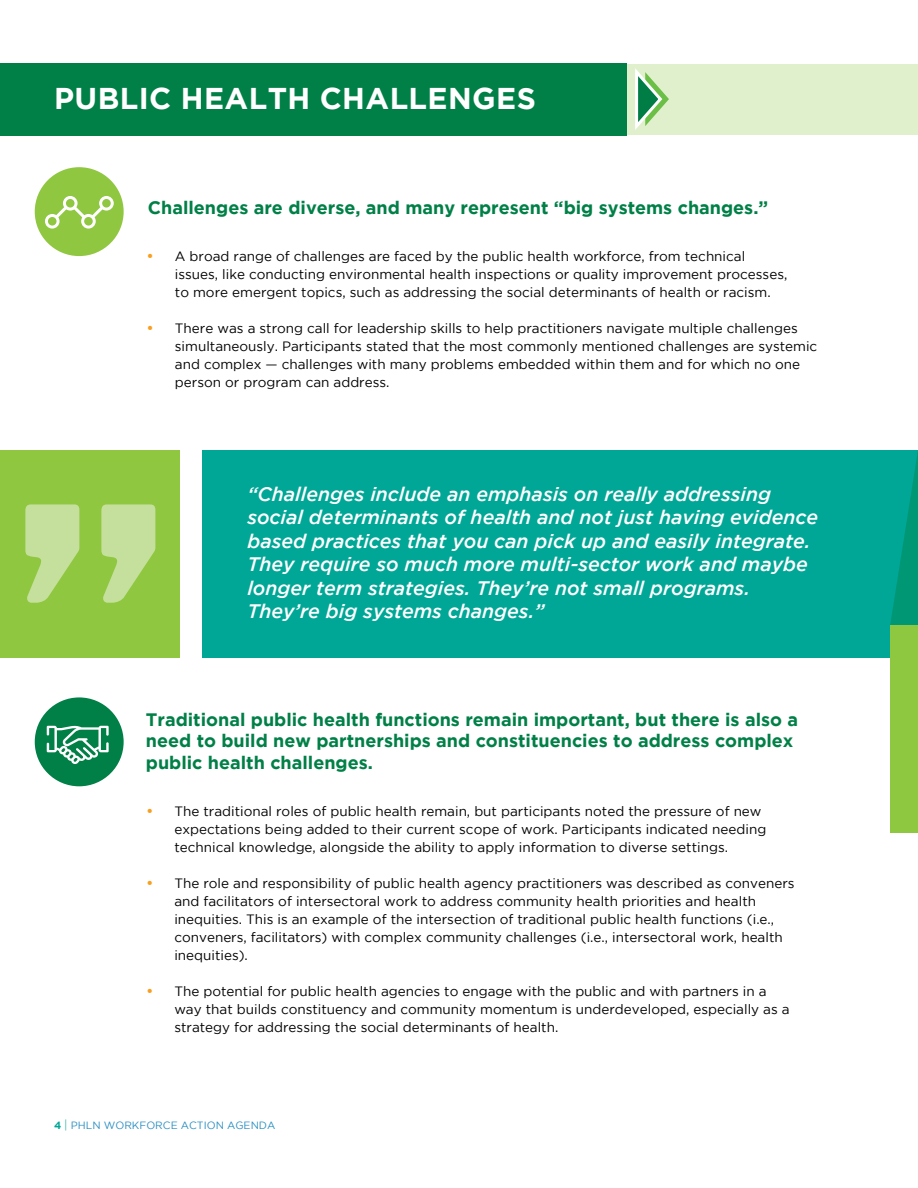
<style>
.page{position:relative;width:918px;height:1188px;background:#fff}
.page>*{position:absolute;margin:0;border:0;box-sizing:border-box;transform-origin:0 0}
.t1{font:700 30px "Gotham";letter-spacing:.015em;color:#fff}
.t2{font:italic 500 19.5px/23.4px "Gotham";color:#fff}
.t3{font:700 18px/21.6px "Gotham";color:#008047}
.t4{font:13.5px/18px "Gotham";color:#000}
.t5{font:10.5px "Gotham";color:#298fc2}
.s1{font-family:"Libre Franklin";font-weight:900;color:#f99f1e}
.s2{font-weight:700;color:#00a796}
.s3{font-weight:300;font-size:12px;color:#00a796}
</style>
<div class="page">
<div style="left:628px;top:64px;width:290px;height:71px;background:#e0f0cc"></div>
<div style="left:202px;top:450px;width:716px;height:207px;background:#00a796"></div>
<div style="left:0;top:450px;width:179px;height:207px;background:#8fc740"></div>
<svg style="left:25px;top:504px;width:130px;height:99px"></svg>
<div style="left:890px;top:625px;width:28px;height:207px;background:#8ec740"></div>
<div style="left:0;top:63px;width:627px;height:72px;background:#008047"></div>
<svg style="left:635px;top:68px;width:34px;height:62px"></svg>
<svg style="left:890px;top:452px;width:28px;height:173px"></svg>
<div style="left:35px;top:697px;width:89px;height:89px;background:#008047;border-radius:50%"></div>
<div style="left:35px;top:167px;width:89px;height:89px;background:#8fc740;border-radius:50%"></div>
<svg style="left:47px;top:726px;width:62px;height:38px"></svg>
<svg style="left:45px;top:196px;width:69px;height:33px"></svg>
<h1 class="t1" style="left:54px;top:81px;width:483px">PUBLIC HEALTH CHALLENGES</h1>
<h3 class="t3" style="left:148px;top:197px;width:622px">Challenges are diverse, and many represent “big systems changes.”</h3>
<p class="t4" style="left:175px;top:247px;width:614px;text-indent:-27px"><span class="s1">•</span> A broad range of challenges are faced by the public health workforce, from technical issues, like conducting environmental health inspections or quality improvement processes, to more emergent topics, such as addressing the social determinants of health or racism.</p>
<p class="t4" style="left:175px;top:319px;width:644px;text-indent:-27px"><span class="s1">•</span> There was a strong call for leadership skills to help practitioners navigate multiple challenges simultaneously. Participants stated that the most commonly mentioned challenges are systemic and complex — challenges with many problems embedded within them and for which no one person or program can address.</p>
<p class="t2" style="left:247px;top:482px;width:572px">“Challenges include an emphasis on really addressing social determinants of health and not just having evidence based practices that you can pick up and easily integrate.<br>They require so much more multi-sector work and maybe longer term strategies. They’re not small programs.<br>They’re big systems changes.”</p>
<h3 class="t3" style="left:146px;top:708px;width:654px">Traditional public health functions remain important, but there is also a need to build new partnerships and constituencies to address complex public health challenges.</h3>
<p class="t4" style="left:174px;top:802px;width:593px;text-indent:-27px"><span class="s1">•</span> The traditional roles of public health remain, but participants noted the pressure of new expectations being added to their current scope of work. Participants indicated needing technical knowledge, alongside the ability to apply information to diverse settings.</p>
<p class="t4" style="left:174px;top:874px;width:622px;text-indent:-27px"><span class="s1">•</span> The role and responsibility of public health agency practitioners was described as conveners and facilitators of intersectoral work to address community health priorities and health inequities. This is an example of the intersection of traditional public health functions (i.e., conveners, facilitators) with complex community challenges (i.e., intersectoral work, health inequities).</p>
<p class="t4" style="left:174px;top:982px;width:617px;text-indent:-27px"><span class="s1">•</span> The potential for public health agencies to engage with the public and with partners in a way that builds constituency and community momentum is underdeveloped, especially as a strategy for addressing the social determinants of health.</p>
<p class="t5" style="left:54px;top:1120px;width:223px"><span class="s2">4</span> <span class="s3">|</span> PHLN WORKFORCE ACTION AGENDA</p>
</div>
